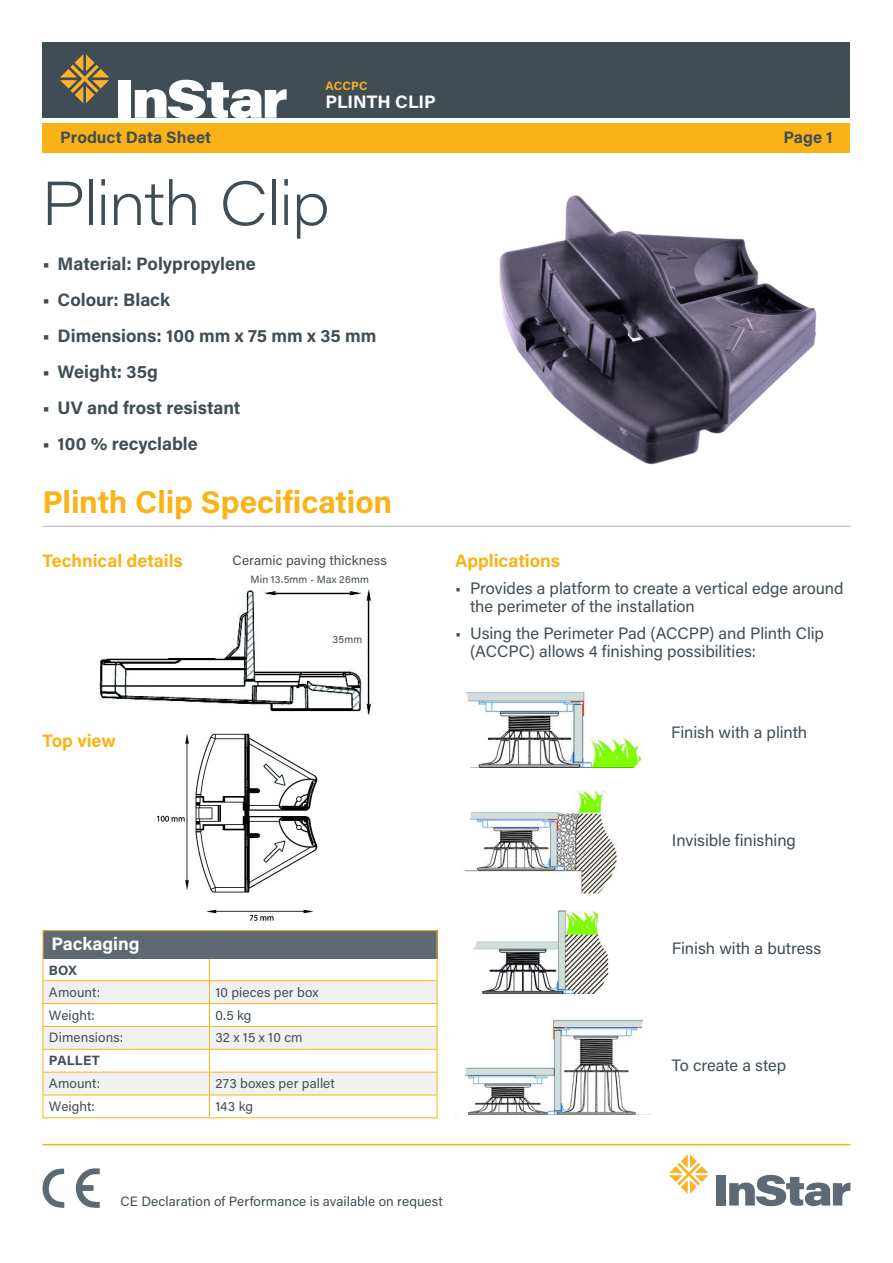
<style>
.page{position:relative;width:893px;height:1263px;background:#fff}
.page>*{position:absolute;margin:0;border:0;box-sizing:border-box;transform-origin:0 0}
.b1_body_Grey{font:200 60.75px "Acumin Pro Wide";letter-spacing:-.025em;color:#404d55}
.h3_yellow{font:700 31.5px "Acumin Pro";letter-spacing:-.005em;color:#fab316}
.t1{font:700 18px "Acumin Pro";color:#404d55}
.h2_yellow{font:700 18px "Acumin Pro";color:#fab316}
.h1_yellow{font:700 18px "Acumin Pro";color:#fff}
.bullets_reg{font:16.5px/18px "Acumin Pro";letter-spacing:-.005em;color:#404d55}
.t2{font:700 16.5px "Acumin Pro";color:#404d55}
.b1_body_Grey-2{font:13.5px "Acumin Pro";letter-spacing:.01em;color:#404d55}
.bullets_reg-2{font:13.5px "Acumin Pro";letter-spacing:.005em;color:#404d55}
.b1_body_Grey-3{font:700 13.5px "Acumin Pro";letter-spacing:.015em;color:#404d55}
.t3{font:700 12px "Acumin Pro";letter-spacing:.015em;color:#fab316}
.bullets_reg-3{font:10.5px "Acumin Pro";letter-spacing:.02em;color:#404d55}
</style>
<div class="page">
<div style="left:43px;top:43px;width:807px;height:75px;background:#404d55"></div>
<div style="left:43px;top:123px;width:807px;height:30px;background:#fab316"></div>
<svg style="left:60px;top:54px;width:49px;height:49px"></svg>
<div style="left:118px;top:81px;width:12px;height:37px;background:#fff"></div>
<svg style="left:135px;top:80px;width:152px;height:38px"></svg>
<hr style="left:43px;top:1144px;width:807px;height:1px;background:#fab316">
<svg style="left:669px;top:1154px;width:40px;height:40px"></svg>
<div style="left:716px;top:1175px;width:9px;height:30px;background:#5d6974"></div>
<svg style="left:729px;top:1175px;width:121px;height:31px"></svg>
<svg style="left:75px;top:1168px;width:25px;height:40px"></svg>
<svg style="left:42px;top:1168px;width:22px;height:40px"></svg>
<img style="left:499px;top:195px;width:318px;height:270px">
<hr style="left:43px;top:930px;width:166px;height:1px;background:#fab316">
<hr style="left:209px;top:930px;width:228px;height:1px;background:#fab316">
<hr style="left:43px;top:1117px;width:166px;height:1px;background:#fab316">
<hr style="left:209px;top:1117px;width:228px;height:1px;background:#fab316">
<svg style="left:43px;top:931px;width:395px;height:186px"></svg>
<img style="left:99px;top:589px;width:274px;height:127px">
<hr style="left:43px;top:526px;width:807px;height:1px;background:#aeb4b9">
<img style="left:466px;top:692px;width:176px;height:75px">
<img style="left:464px;top:790px;width:153px;height:103px">
<img style="left:473px;top:911px;width:138px;height:83px">
<img style="left:455px;top:1018px;width:197px;height:97px">
<img style="left:157px;top:733px;width:161px;height:188px">
<div style="left:321px;top:636px;width:45px;height:16px;background:#fff"></div>
<p class="t3" style="left:326px;top:77px;width:44px">ACCPC</p>
<p class="h1_yellow" style="left:326px;top:89px;width:112px">PLINTH CLIP</p>
<p class="t2" style="left:60px;top:126px;width:152px">Product Data Sheet</p>
<p class="t2" style="left:783px;top:126px;width:51px">Page 1</p>
<p class="b1_body_Grey" style="left:41px;top:161px;width:290px">Plinth Clip</p>
<p class="t1" style="left:43px;top:251px;width:215px">• Material: Polypropylene</p>
<p class="t1" style="left:43px;top:287px;width:129px">• Colour: Black</p>
<p class="t1" style="left:43px;top:323px;width:335px">• Dimensions: 100 mm x 75 mm x 35 mm</p>
<p class="t1" style="left:43px;top:359px;width:117px">• Weight: 35g</p>
<p class="t1" style="left:43px;top:395px;width:199px">• UV and frost resistant</p>
<p class="t1" style="left:43px;top:431px;width:157px">• 100 % recyclable</p>
<p class="h3_yellow" style="left:43px;top:480px;width:351px">Plinth Clip Specification</p>
<p class="h2_yellow" style="left:43px;top:548px;width:142px">Technical details</p>
<p class="h2_yellow" style="left:455px;top:548px;width:107px">Applications</p>
<p class="bullets_reg" style="left:470px;top:579px;width:375px;text-indent:-15px">• Provides a platform to create a vertical edge around the perimeter of the installation</p>
<p class="bullets_reg" style="left:470px;top:624px;width:356px;text-indent:-15px">• Using the Perimeter Pad (ACCPP) and Plinth Clip (ACCPC) allows 4 finishing possibilities:</p>
<p class="bullets_reg-2" style="left:233px;top:551px;width:156px">Ceramic paving thickness</p>
<p class="bullets_reg-3" style="left:250px;top:572px;width:120px">Min 13.5mm - Max 26mm</p>
<p class="bullets_reg-3" style="left:332px;top:632px;width:31px">35mm</p>
<p class="h2_yellow" style="left:43px;top:728px;width:75px">Top view</p>
<p class="h1_yellow" style="left:51px;top:931px;width:90px">Packaging</p>
<p class="b1_body_Grey-3" style="left:49px;top:960px;width:29px">BOX</p>
<p class="b1_body_Grey-2" style="left:49px;top:982px;width:53px">Amount:</p>
<p class="b1_body_Grey-2" style="left:215px;top:982px;width:105px">10 pieces per box</p>
<p class="b1_body_Grey-2" style="left:49px;top:1005px;width:48px">Weight:</p>
<p class="b1_body_Grey-2" style="left:215px;top:1005px;width:38px">0.5 kg</p>
<p class="b1_body_Grey-2" style="left:49px;top:1028px;width:76px">Dimensions:</p>
<p class="b1_body_Grey-2" style="left:215px;top:1028px;width:89px">32 x 15 x 10 cm</p>
<p class="b1_body_Grey-3" style="left:49px;top:1051px;width:52px">PALLET</p>
<p class="b1_body_Grey-2" style="left:49px;top:1074px;width:53px">Amount:</p>
<p class="b1_body_Grey-2" style="left:215px;top:1074px;width:121px">273 boxes per pallet</p>
<p class="b1_body_Grey-2" style="left:49px;top:1097px;width:48px">Weight:</p>
<p class="b1_body_Grey-2" style="left:215px;top:1097px;width:39px">143 kg</p>
<p class="bullets_reg-2" style="left:120px;top:1192px;width:324px">CE Declaration of Performance is available on request</p>
<p class="bullets_reg" style="left:671px;top:723px;width:138px">Finish with a plinth</p>
<p class="bullets_reg" style="left:672px;top:831px;width:126px">Invisible finishing</p>
<p class="bullets_reg" style="left:672px;top:939px;width:151px">Finish with a butress</p>
<p class="bullets_reg" style="left:672px;top:1056px;width:116px">To create a step</p>
</div>
